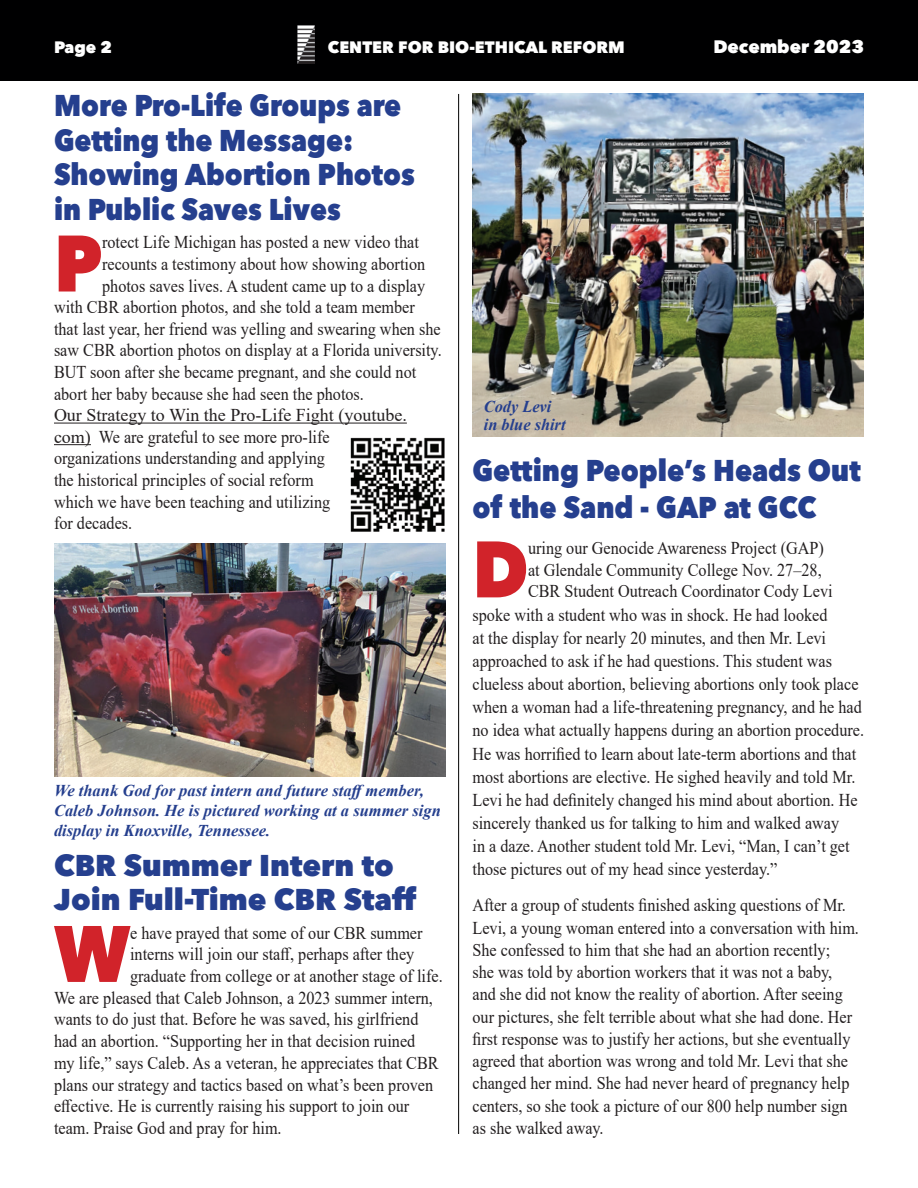
<style>
.page{position:relative;width:918px;height:1188px;background:#fff}
.page>*{position:absolute;margin:0;border:0;box-sizing:border-box;transform-origin:0 0}
.CBR_First_Paragraph{font:800 79.05px "Avenir Next";color:#d1232a;scale:.9 1}
.CBR_Paragraph{font:800 30px/34.5px "Avenir Next";color:#253f8e;scale:.9 1}
.CBR_Paragraph-2{font:800 30px/36px "Avenir Next";color:#253f8e;scale:.91 1}
.CBR_Paragraph-3{font:800 30px/34.7px "Avenir Next";color:#253f8e}
.CBR_First_Paragraph-2{font:18px "Times New Roman";color:#231f20;scale:.9 1}
.CBR_Paragraph-4{font:18px/22.2px "Times New Roman";color:#231f20;scale:.9 1}
.CBR_First_Paragraph-3{font:18px "Times New Roman";color:#231f20}
.t1{font:800 18px "Avenir Next";color:#fff}
.CBR_Caption{font:italic 700 16.5px/19.8px "Times New Roman";color:#253f8e}
.t2{font:800 16.5px "Avenir Next";color:#fff}
</style>
<div class="page">
<hr style="left:458px;top:94px;width:1px;height:1040px;background:#000001">
<div style="left:0;top:0;width:918px;height:81px;background:#000001"></div>
<img style="left:297px;top:26px;width:17px;height:37px">
<hr style="left:54px;top:423px;width:353px;height:1px;background:#231f20">
<hr style="left:54px;top:444px;width:37px;height:1px;background:#231f20">
<img style="left:472px;top:94px;width:392px;height:342px">
<img style="left:54px;top:543px;width:392px;height:234px">
<img style="left:350px;top:437px;width:95px;height:95px">
<p class="t2" style="left:54px;top:37px;width:59px">Page 2</p>
<p class="t2" style="left:328px;top:37px;width:298px">CENTER FOR BIO-ETHICAL REFORM</p>
<p class="t1" style="left:713px;top:35px;width:152px">December 2023</p>
<p class="CBR_Paragraph" style="left:54px;top:88px;width:403px">More Pro-Life Groups are<br>Getting the Message:<br>Showing Abortion Photos in Public Saves Lives</p>
<p class="CBR_First_Paragraph" style="left:54px;top:215px;width:56px">P</p>
<p class="CBR_First_Paragraph-2" style="left:102px;top:230px;width:353px">rotect Life Michigan has posted a new video that</p>
<p class="CBR_First_Paragraph-2" style="left:102px;top:251px;width:360px">recounts a testimony about how showing abortion</p>
<p class="CBR_First_Paragraph-2" style="left:102px;top:273px;width:360px">photos saves lives. A student came up to a display</p>
<p class="CBR_First_Paragraph-2" style="left:54px;top:294px;width:402px">with CBR abortion photos, and she told a team member</p>
<p class="CBR_First_Paragraph-2" style="left:54px;top:316px;width:431px">that last year, her friend was yelling and swearing when she</p>
<p class="CBR_First_Paragraph-2" style="left:54px;top:338px;width:432px">saw CBR abortion photos on display at a Florida university.</p>
<p class="CBR_First_Paragraph-2" style="left:54px;top:359px;width:404px">BUT soon after she became pregnant, and she could not</p>
<p class="CBR_First_Paragraph-2" style="left:54px;top:381px;width:346px">abort her baby because she had seen the photos.</p>
<p class="CBR_First_Paragraph-3" style="left:54px;top:402px;width:354px">Our Strategy to Win the Pro-Life Fight (youtube.</p>
<p class="CBR_First_Paragraph-3" style="left:54px;top:424px;width:277px">com) We are grateful to see more pro-life</p>
<p class="CBR_First_Paragraph-2" style="left:54px;top:446px;width:303px">organizations understanding and applying</p>
<p class="CBR_First_Paragraph-2" style="left:54px;top:467px;width:290px">the historical principles of social reform</p>
<p class="CBR_First_Paragraph-2" style="left:54px;top:489px;width:308px">which we have been teaching and utilizing</p>
<p class="CBR_First_Paragraph-2" style="left:54px;top:510px;width:88px">for decades.</p>
<p class="CBR_Caption" style="left:484px;top:397px;width:83px;line-height:18px">Cody Levi in blue shirt</p>
<p class="CBR_Paragraph-2" style="left:472px;top:453px;width:428px">Getting People’s Heads Out of the Sand - GAP at GCC</p>
<p class="CBR_First_Paragraph" style="left:472px;top:521px;width:64px">D</p>
<p class="CBR_First_Paragraph-2" style="left:528px;top:535px;width:330px">uring our Genocide Awareness Project (GAP)</p>
<p class="CBR_First_Paragraph-2" style="left:528px;top:557px;width:328px">at Glendale Community College Nov. 27–28,</p>
<p class="CBR_First_Paragraph-2" style="left:528px;top:579px;width:340px">CBR Student Outreach Coordinator Cody Levi</p>
<p class="CBR_First_Paragraph-2" style="left:472px;top:602px;width:396px">spoke with a student who was in shock. He had looked</p>
<p class="CBR_First_Paragraph-2" style="left:472px;top:625px;width:394px">at the display for nearly 20 minutes, and then Mr. Levi</p>
<p class="CBR_First_Paragraph-2" style="left:472px;top:648px;width:401px">approached to ask if he had questions. This student was</p>
<p class="CBR_First_Paragraph-2" style="left:472px;top:671px;width:430px">clueless about abortion, believing abortions only took place</p>
<p class="CBR_First_Paragraph-2" style="left:472px;top:695px;width:434px">when a woman had a life-threatening pregnancy, and he had</p>
<p class="CBR_First_Paragraph-2" style="left:472px;top:718px;width:437px">no idea what actually happens during an abortion procedure.</p>
<p class="CBR_First_Paragraph-2" style="left:472px;top:741px;width:428px">He was horrified to learn about late-term abortions and that</p>
<p class="CBR_First_Paragraph-2" style="left:472px;top:764px;width:427px">most abortions are elective. He sighed heavily and told Mr.</p>
<p class="CBR_First_Paragraph-2" style="left:472px;top:787px;width:429px">Levi he had definitely changed his mind about abortion. He</p>
<p class="CBR_First_Paragraph-2" style="left:472px;top:810px;width:409px">sincerely thanked us for talking to him and walked away</p>
<p class="CBR_First_Paragraph-2" style="left:472px;top:834px;width:421px">in a daze. Another student told Mr. Levi, “Man, I can’t get</p>
<p class="CBR_First_Paragraph-2" style="left:472px;top:857px;width:340px">those pictures out of my head since yesterday.”</p>
<p class="CBR_Paragraph-4" style="left:472px;top:894px;width:431px">After a group of students finished asking questions of Mr.<br>Levi, a young woman entered into a conversation with him.<br>She confessed to him that she had an abortion recently;<br>she was told by abortion workers that it was not a baby, and she did not know the reality of abortion. After seeing our pictures, she felt terrible about what she had done. Her first response was to justify her actions, but she eventually agreed that abortion was wrong and told Mr. Levi that she changed her mind. She had never heard of pregnancy help centers, so she took a picture of our 800 help number sign as she walked away.</p>
<p class="CBR_Caption" style="left:54px;top:780px;width:388px">We thank God for past intern and future staffmember,<br>Caleb Johnson. He is pictured working at a summer sign display in Knoxville, Tennessee.</p>
<p class="CBR_Paragraph-3" style="left:54px;top:847px;width:364px">CBR Summer Intern to<br>Join Full-Time CBR Staff</p>
<p class="CBR_First_Paragraph" style="left:54px;top:905px;width:87px">W</p>
<p class="CBR_First_Paragraph-2" style="left:130px;top:920px;width:326px">e have prayed that some of our CBR summer</p>
<p class="CBR_First_Paragraph-2" style="left:130px;top:942px;width:317px">interns will join our staff, perhaps after they</p>
<p class="CBR_First_Paragraph-2" style="left:130px;top:963px;width:349px">graduate from college or at another stage of life.</p>
<p class="CBR_First_Paragraph-2" style="left:54px;top:985px;width:422px">We are pleased that Caleb Johnson, a 2023 summer intern,</p>
<p class="CBR_First_Paragraph-2" style="left:54px;top:1007px;width:406px">wants to do just that. Before he was saved, his girlfriend</p>
<p class="CBR_First_Paragraph-2" style="left:54px;top:1028px;width:403px">had an abortion. “Supporting her in that decision ruined</p>
<p class="CBR_First_Paragraph-2" style="left:54px;top:1050px;width:429px">my life,” says Caleb. As a veteran, he appreciates that CBR</p>
<p class="CBR_First_Paragraph-2" style="left:54px;top:1072px;width:423px">plans our strategy and tactics based on what’s been proven</p>
<p class="CBR_First_Paragraph-2" style="left:54px;top:1094px;width:396px">effective. He is currently raising his support to join our</p>
<p class="CBR_First_Paragraph-2" style="left:54px;top:1115px;width:254px">team. Praise God and pray for him.</p>
</div>
